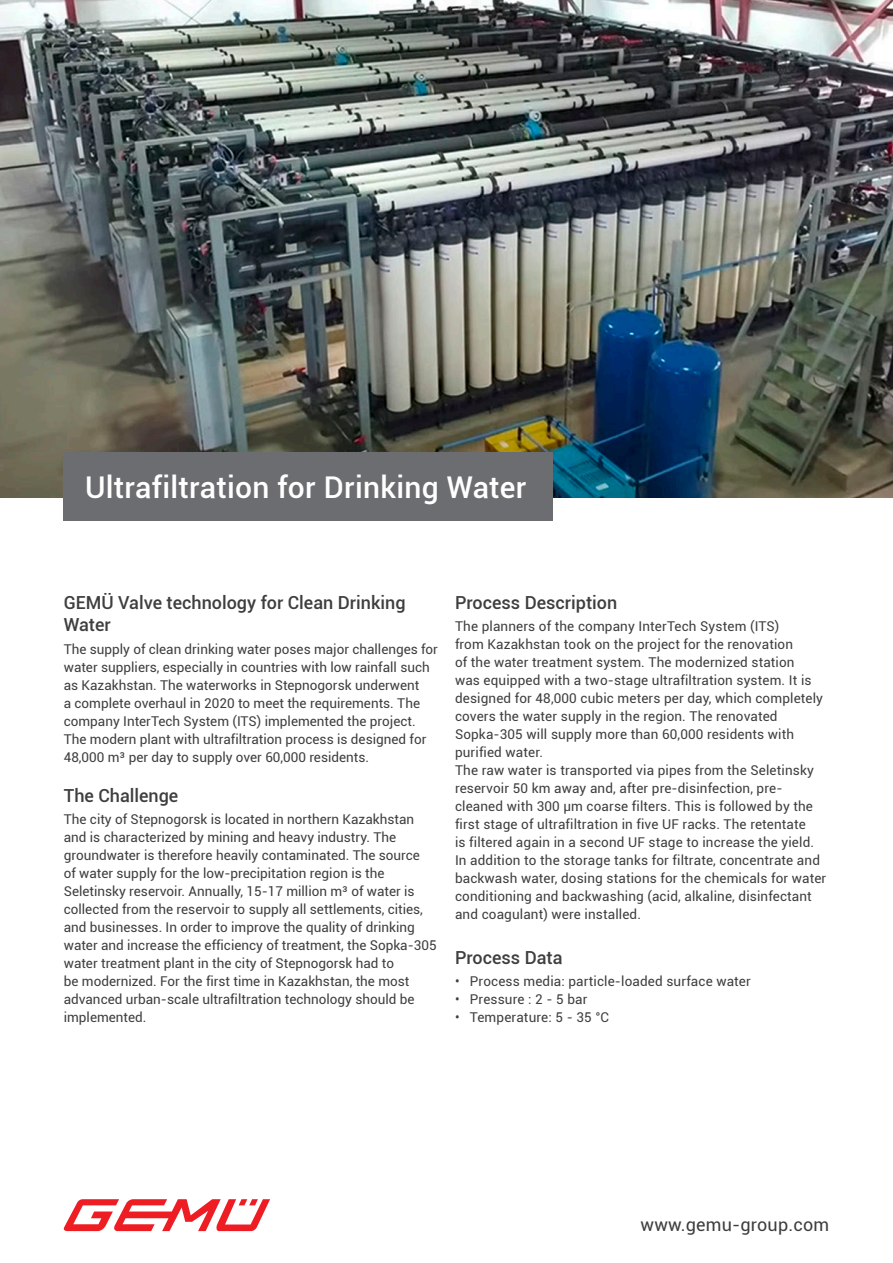
<style>
.page{position:relative;width:893px;height:1263px;background:#fff}
.page>*{position:absolute;margin:0;border:0;box-sizing:border-box;transform-origin:0 0}
.t1{font:500 30px "Roboto";letter-spacing:.01em;color:#fff}
.t2{font:500 18px/22.5px "Roboto";color:#3e3e3f}
.t3{font:18px "Roboto";letter-spacing:.01em;color:#3e3e3f}
.t4{font:13.5px/18px "Roboto";color:#3e3e3f}
</style>
<div class="page">
<img style="left:0;top:0;width:893px;height:497px">
<svg style="left:64px;top:1199px;width:206px;height:32px"></svg>
<div style="left:64px;top:453px;width:489px;height:68px;background:#6c6d70"></div>
<h1 class="t1" style="left:85px;top:466px;width:443px">Ultrafiltration for Drinking Water</h1>
<h2 class="t2" style="left:64px;top:590px;width:343px">GEMÜ Valve technology for Clean Drinking<br>Water</h2>
<p class="t4" style="left:64px;top:639px;width:376px">The supply of clean drinking water poses major challenges for water suppliers, especially in countries with low rainfall such as Kazakhstan. The waterworks in Stepnogorsk underwent<br>a complete overhaul in 2020 to meet the requirements. The company InterTech System (ITS) implemented the project.<br>The modern plant with ultrafiltration process is designed for 48,000 m³ per day to supply over 60,000 residents.</p>
<h2 class="t2" style="left:64px;top:784px;width:116px">The Challenge</h2>
<p class="t4" style="left:64px;top:810px;width:374px">The city of Stepnogorsk is located in northern Kazakhstan and is characterized by mining and heavy industry. The groundwater is therefore heavily contaminated. The source<br>of water supply for the low-precipitation region is the Seletinsky reservoir. Annually, 15-17 million m³ of water is collected from the reservoir to supply all settlements, cities, and businesses. In order to improve the quality of drinking water and increase the efficiency of treatment, the Sopka-305 water treatment plant in the city of Stepnogorsk had to<br>be modernized. For the first time in Kazakhstan, the most advanced urban-scale ultrafiltration technology should be implemented.</p>
<h2 class="t2" style="left:455px;top:590px;width:164px">Process Description</h2>
<p class="t4" style="left:455px;top:617px;width:373px">The planners of the company InterTech System (ITS)<br>from Kazakhstan took on the project for the renovation<br>of the water treatment system. The modernized station<br>was equipped with a two-stage ultrafiltration system. It is designed for 48,000 cubic meters per day, which completely covers the water supply in the region. The renovated Sopka-305 will supply more than 60,000 residents with purified water.<br>The raw water is transported via pipes from the Seletinsky reservoir 50 km away and, after pre-disinfection, pre&shy;cleaned with 300 µm coarse filters. This is followed by the first stage of ultrafiltration in five UF racks. The retentate<br>is filtered again in a second UF stage to increase the yield.<br>In addition to the storage tanks for filtrate, concentrate and backwash water, dosing stations for the chemicals for water conditioning and backwashing (acid, alkaline, disinfectant and coagulant) were installed.</p>
<h2 class="t2" style="left:455px;top:945px;width:109px">Process Data</h2>
<p class="t4" style="left:455px;top:972px;width:297px">• Process media: particle-loaded surface water</p>
<p class="t4" style="left:455px;top:990px;width:134px">• Pressure : 2 - 5 bar</p>
<p class="t4" style="left:455px;top:1008px;width:156px">• Temperature: 5 - 35 °C</p>
<h2 class="t3" style="left:640px;top:1212px;width:190px">www.gemu-group.com</h2>
</div>
